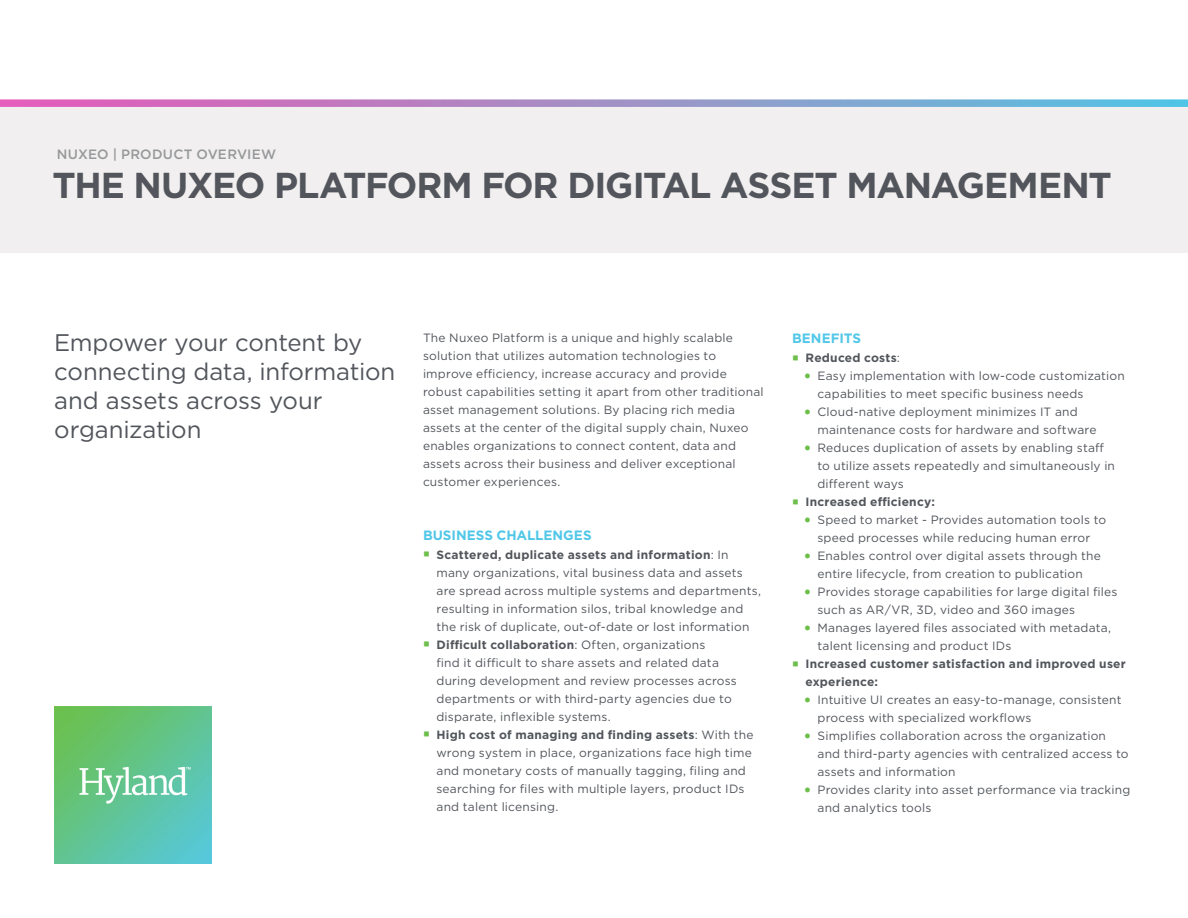
<style>
.page{position:relative;width:1188px;height:918px;background:#fff}
.page>*{position:absolute;margin:0;border:0;box-sizing:border-box;transform-origin:0 0}
.t1{font:700 36px "Gotham";letter-spacing:-.03em;color:#52555b}
.t2{font:24px/28.8px "Gotham";letter-spacing:-.005em;color:#52555b}
.t3{font:700 13.5px "Gotham";color:#50c7e8}
.t4{font:500 13.5px "Gotham";letter-spacing:.015em;color:#96989a}
.t5{font:12px/18px "Gotham";letter-spacing:.015em;color:#52555b}
.t6{font:700 12px/18px "Gotham";letter-spacing:.02em;color:#52555b}
.s1{font-weight:700}
.s2{font-weight:400}
.s3{color:#6dbe4b}
</style>
<div class="page">
<div style="left:0;top:106px;width:1188px;height:147px;background:#f1efef"></div>
<svg style="left:0;top:99px;width:1188px;height:8px;background:#a696cc"></svg>
<img style="left:54px;top:707px;width:158px;height:157px">
<p class="t4" style="left:57px;top:145px;width:221px">NUXEO | PRODUCT OVERVIEW</p>
<h1 class="t1" style="left:52px;top:161px;width:1061px">THE NUXEO PLATFORM FOR DIGITAL ASSET MANAGEMENT</h1>
<h2 class="t2" style="left:54px;top:328px;width:343px">Empower your content by connecting data, information and assets across your organization</h2>
<p class="t5" style="left:423px;top:328px;width:342px">The Nuxeo Platform is a unique and highly scalable solution that utilizes automation technologies to improve efficiency, increase accuracy and provide robust capabilities setting it apart from other traditional asset management solutions. By placing rich media assets at the center of the digital supply chain, Nuxeo enables organizations to connect content, data and assets across their business and deliver exceptional customer experiences.</p>
<p class="t3" style="left:423px;top:526px;width:170px">BUSINESS CHALLENGES</p>
<p class="t5" style="left:436px;top:545px;width:326px"><span class="s1">Scattered, duplicate assets and information</span>: In many organizations, vital business data and assets are spread across multiple systems and departments, resulting in information silos, tribal knowledge and the risk of duplicate, out-of-date or lost information <span class="s1">Difficult collaboration</span>: Often, organizations<br>find it difficult to share assets and related data during development and review processes across departments or with third-party agencies due to disparate, inflexible systems.<br><span class="s1">High cost of managing and finding assets</span>: With the wrong system in place, organizations face high time and monetary costs of manually tagging, filing and searching for files with multiple layers, product IDs and talent licensing.</p>
<p class="t3" style="left:792px;top:329px;width:71px">BENEFITS</p>
<p class="t6" style="left:806px;top:349px;width:96px">Reduced costs<span class="s2">:</span></p>
<p class="t5" style="left:818px;top:367px;width:309px;text-indent:-14px"><span class="s3">•</span> Easy implementation with low-code customization capabilities to meet specific business needs</p>
<p class="t5" style="left:818px;top:403px;width:281px;text-indent:-14px"><span class="s3">•</span> Cloud-native deployment minimizes IT and maintenance costs for hardware and software</p>
<p class="t5" style="left:818px;top:439px;width:299px;text-indent:-14px"><span class="s3">•</span> Reduces duplication of assets by enabling staff to utilize assets repeatedly and simultaneously in different ways</p>
<p class="t6" style="left:806px;top:493px;width:131px">Increased efficiency:</p>
<p class="t5" style="left:804px;top:511px;width:304px;text-align:center"><span class="s3">•</span> Speed to market - Provides automation tools to speed processes while reducing human error</p>
<p class="t5" style="left:804px;top:547px;width:298px;text-align:center"><span class="s3">•</span> Enables control over digital assets through the entire lifecycle, from creation to publication</p>
<p class="t5" style="left:818px;top:583px;width:302px;text-indent:-14px"><span class="s3">•</span> Provides storage capabilities for large digital files such as AR/VR, 3D, video and 360 images</p>
<p class="t5" style="left:818px;top:619px;width:295px;text-indent:-14px"><span class="s3">•</span> Manages layered files associated with metadata, talent licensing and product IDs</p>
<p class="t6" style="left:806px;top:655px;width:322px">Increased customer satisfaction and improved user experience:</p>
<p class="t5" style="left:818px;top:691px;width:306px;text-indent:-14px"><span class="s3">•</span> Intuitive UI creates an easy-to-manage, consistent process with specialized workflows</p>
<p class="t5" style="left:818px;top:727px;width:313px;text-indent:-14px"><span class="s3">•</span> Simplifies collaboration across the organization and third-party agencies with centralized access to assets and information</p>
<p class="t5" style="left:818px;top:781px;width:314px;text-indent:-14px"><span class="s3">•</span> Provides clarity into asset performance via tracking and analytics tools</p>
</div>
